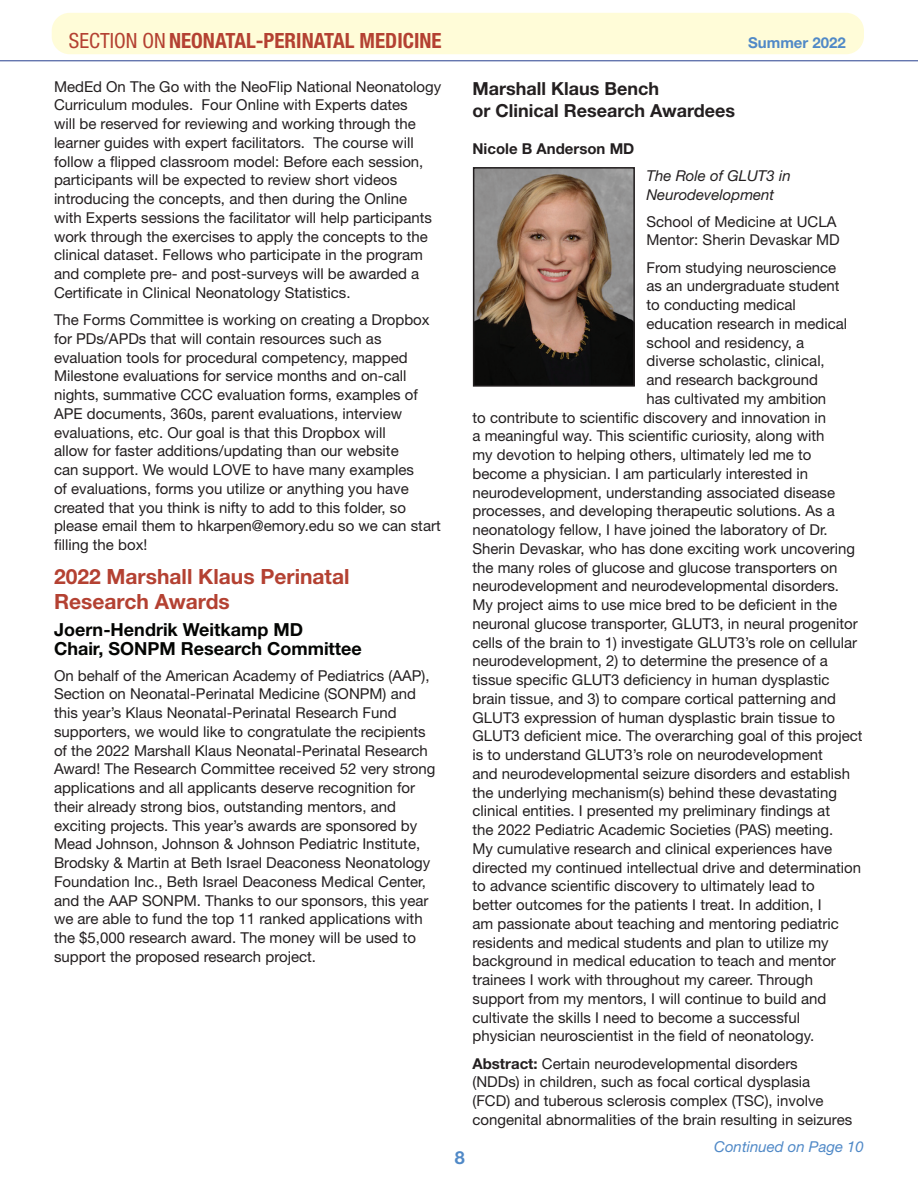
<style>
.page{position:relative;width:918px;height:1188px;background:#fff}
.page>*{position:absolute;margin:0;border:0;box-sizing:border-box;transform-origin:0 0}
.t1{font:700 21px/25.2px "Helvetica Neue";color:#b44132}
.t2{font:700 condensed 21px "Helvetica Neue";color:#b44132}
.t3{font:700 18px/19.5px "Helvetica Neue";color:#040503}
.t4{font:700 18px/21.8px "Helvetica Neue";color:#231f20}
.t5{font:700 18px "Helvetica Neue";color:#5089c7}
.t6{font:15px/18.8px "Helvetica Neue LT Std";color:#231f20}
.t7{font:italic 15px/18.8px "Helvetica Neue";color:#231f20}
.t8{font:15px "Helvetica Neue";color:#231f20}
.t9{font:700 15px "Helvetica Neue";color:#231f20}
.t10{font:italic 15px "Helvetica Neue";color:#5089c7}
.t11{font:700 15px "Helvetica Neue";color:#5089c7}
.s1{font-weight:400}
.s2{font-family:"Helvetica Neue";font-weight:700}
</style>
<div class="page">
<div style="left:52px;top:13px;width:812px;height:41px;background:#fffcd8;border-radius:18px"></div>
<hr style="left:0;top:61px;width:918px;height:1px;background:#253f8e">
<img style="left:476px;top:170px;width:156px;height:214px">
<div style="left:473px;top:167px;width:162px;height:220px;border:2px solid #231f20"></div>
<h1 class="t2" style="left:69px;top:27px;width:374px"><span class="s1">SECTION ON</span> NEONATAL-PERINATAL MEDICINE</h1>
<p class="t11" style="left:748px;top:33px;width:99px">Summer 2022</p>
<p class="t6" style="left:54px;top:77px;width:389px">MedEd On The Go with the NeoFlip National Neonatology Curriculum modules. Four Online with Experts dates<br>will be reserved for reviewing and working through the learner guides with expert facilitators. The course will follow a flipped classroom model: Before each session, participants will be expected to review short videos introducing the concepts, and then during the Online<br>with Experts sessions the facilitator will help participants work through the exercises to apply the concepts to the clinical dataset. Fellows who participate in the program and complete pre- and post-surveys will be awarded a Certificate in Clinical Neonatology Statistics.</p>
<p class="t6" style="left:54px;top:310px;width:388px">The Forms Committee is working on creating a Dropbox for PDs/APDs that will contain resources such as evaluation tools for procedural competency, mapped Milestone evaluations for service months and on-call nights, summative CCC evaluation forms, examples of APE documents, 360s, parent evaluations, interview evaluations, etc. Our goal is that this Dropbox will<br>allow for faster additions/updating than our website<br>can support. We would LOVE to have many examples<br>of evaluations, forms you utilize or anything you have created that you think is nifty to add to this folder, so please email them to hkarpen@emory.edu so we can start filling the box!</p>
<h1 class="t1" style="left:54px;top:564px;width:297px">2022 Marshall Klaus Perinatal<br>Research Awards</h1>
<p class="t3" style="left:54px;top:619px;width:309px">Joern-Hendrik Weitkamp MD<br>Chair, SONPM Research Committee</p>
<p class="t6" style="left:54px;top:666px;width:383px">On behalf of the American Academy of Pediatrics (AAP), Section on Neonatal-Perinatal Medicine (SONPM) and this year’s Klaus Neonatal-Perinatal Research Fund supporters, we would like to congratulate the recipients of the 2022 Marshall Klaus Neonatal-Perinatal Research Award! The Research Committee received 52 very strong applications and all applicants deserve recognition for their already strong bios, outstanding mentors, and exciting projects. This year’s awards are sponsored by Mead Johnson, Johnson &amp; Johnson Pediatric Institute, Brodsky &amp; Martin at Beth Israel Deaconess Neonatology Foundation Inc., Beth Israel Deaconess Medical Center, and the AAP SONPM. Thanks to our sponsors, this year we are able to fund the top 11 ranked applications with the $5,000 research award. The money will be used to support the proposed research project.</p>
<p class="t4" style="left:472px;top:77px;width:264px">Marshall Klaus Bench<br>or Clinical Research Awardees</p>
<p class="t9" style="left:472px;top:139px;width:163px">Nicole B Anderson MD</p>
<p class="t7" style="left:646px;top:166px;width:146px">The Role of GLUT3 in<br>Neurodevelopment</p>
<p class="t8" style="left:646px;top:212px;width:192px">School of Medicine at UCLA</p>
<p class="t6" style="left:646px;top:226px;width:195px;line-height:27.2px">Mentor: Sherin Devaskar MD<br>From studying neuroscience</p>
<p class="t6" style="left:646px;top:277px;width:194px">as an undergraduate student</p>
<p class="t6" style="left:646px;top:295px;width:151px">to conducting medical</p>
<p class="t6" style="left:646px;top:314px;width:202px">education research in medical</p>
<p class="t6" style="left:646px;top:333px;width:159px">school and residency, a</p>
<p class="t6" style="left:646px;top:352px;width:180px">diverse scholastic, clinical,</p>
<p class="t6" style="left:646px;top:370px;width:173px">and research background</p>
<p class="t6" style="left:646px;top:389px;width:181px">has cultivated my ambition</p>
<p class="t6" style="left:472px;top:408px;width:355px">to contribute to scientific discovery and innovation in</p>
<p class="t6" style="left:472px;top:427px;width:353px">a meaningful way. This scientific curiosity, along with</p>
<p class="t6" style="left:472px;top:445px;width:340px">my devotion to helping others, ultimately led me to</p>
<p class="t6" style="left:472px;top:464px;width:337px">become a physician. I am particularly interested in</p>
<p class="t6" style="left:472px;top:483px;width:364px">neurodevelopment, understanding associated disease</p>
<p class="t6" style="left:472px;top:502px;width:364px">processes, and developing therapeutic solutions. As a</p>
<p class="t6" style="left:472px;top:520px;width:357px">neonatology fellow, I have joined the laboratory of Dr.</p>
<p class="t6" style="left:472px;top:539px;width:384px">Sherin Devaskar, who has done exciting work uncovering</p>
<p class="t6" style="left:472px;top:558px;width:367px">the many roles of glucose and glucose transporters on</p>
<p class="t6" style="left:472px;top:577px;width:368px">neurodevelopment and neurodevelopmental disorders.</p>
<p class="t6" style="left:472px;top:595px;width:366px">My project aims to use mice bred to be deficient in the</p>
<p class="t6" style="left:472px;top:614px;width:387px">neuronal glucose transporter, GLUT3, in neural progenitor</p>
<p class="t6" style="left:472px;top:633px;width:386px">cells of the brain to 1) investigate GLUT3’s role on cellular</p>
<p class="t6" style="left:472px;top:652px;width:357px">neurodevelopment, 2) to determine the presence of a</p>
<p class="t6" style="left:472px;top:670px;width:359px">tissue specific GLUT3 deficiency in human dysplastic</p>
<p class="t6" style="left:472px;top:689px;width:365px">brain tissue, and 3) to compare cortical patterning and</p>
<p class="t6" style="left:472px;top:708px;width:364px">GLUT3 expression of human dysplastic brain tissue to</p>
<p class="t6" style="left:472px;top:727px;width:392px">GLUT3 deficient mice. The overarching goal of this project</p>
<p class="t6" style="left:472px;top:745px;width:352px">is to understand GLUT3’s role on neurodevelopment</p>
<p class="t6" style="left:472px;top:764px;width:379px">and neurodevelopmental seizure disorders and establish</p>
<p class="t6" style="left:472px;top:783px;width:366px">the underlying mechanism(s) behind these devastating</p>
<p class="t6" style="left:472px;top:802px;width:359px">clinical entities. I presented my preliminary findings at</p>
<p class="t6" style="left:472px;top:820px;width:362px">the 2022 Pediatric Academic Societies (PAS) meeting.</p>
<p class="t6" style="left:472px;top:839px;width:361px">My cumulative research and clinical experiences have</p>
<p class="t6" style="left:472px;top:858px;width:390px">directed my continued intellectual drive and determination</p>
<p class="t6" style="left:472px;top:877px;width:344px">to advance scientific discovery to ultimately lead to</p>
<p class="t6" style="left:472px;top:895px;width:351px">better outcomes for the patients I treat. In addition, I</p>
<p class="t6" style="left:472px;top:914px;width:368px">am passionate about teaching and mentoring pediatric</p>
<p class="t6" style="left:472px;top:933px;width:358px">residents and medical students and plan to utilize my</p>
<p class="t6" style="left:472px;top:952px;width:365px">background in medical education to teach and mentor</p>
<p class="t6" style="left:472px;top:970px;width:342px">trainees I work with throughout my career. Through</p>
<p class="t6" style="left:472px;top:989px;width:355px">support from my mentors, I will continue to build and</p>
<p class="t6" style="left:472px;top:1008px;width:329px">cultivate the skills I need to become a successful</p>
<p class="t6" style="left:472px;top:1027px;width:343px">physician neuroscientist in the field of neonatology.</p>
<p class="t6" style="left:472px;top:1054px;width:381px"><span class="s2">Abstract:</span> Certain neurodevelopmental disorders<br>(NDDs) in children, such as focal cortical dysplasia<br>(FCD) and tuberous sclerosis complex (TSC), involve congenital abnormalities of the brain resulting in seizures</p>
<p class="t10" style="left:714px;top:1138px;width:151px">Continued on Page 10</p>
<p class="t5" style="left:455px;top:1146px;width:12px">8</p>
</div>
